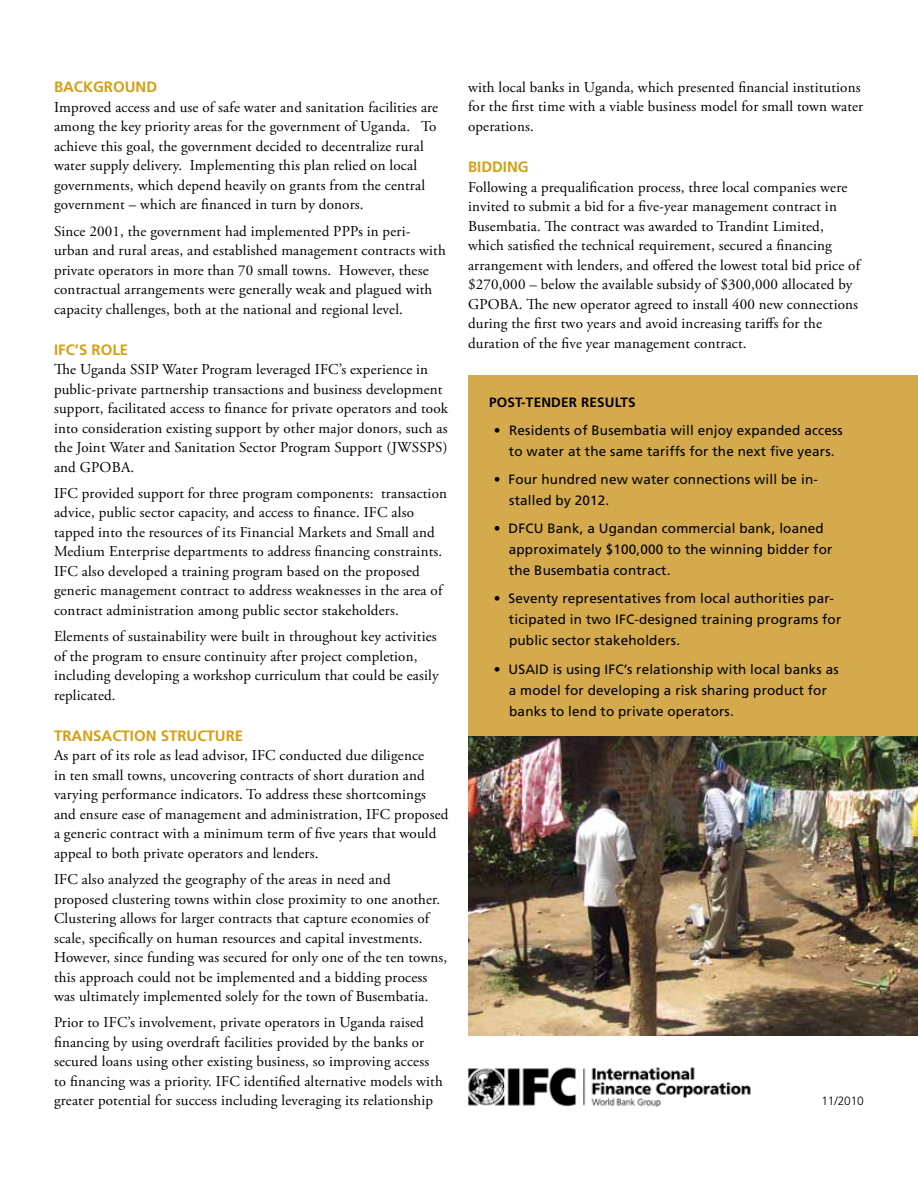
<style>
.page{position:relative;width:918px;height:1188px;background:#fff}
.page>*{position:absolute;margin:0;border:0;box-sizing:border-box;transform-origin:0 0}
.t1{font:15px/19.5px "Adobe Garamond Pro";letter-spacing:.01em;color:#000}
.t2{font:700 15px "Frutiger LT Std";color:#d59f10}
.t3{font:13.5px/21px "Frutiger LT Std";letter-spacing:.015em;color:#000}
.t4{font:700 13.5px "Frutiger LT Std";letter-spacing:.015em;color:#000}
.t5{font:300 12px "Frutiger LT Std";letter-spacing:-.01em;color:#000}
</style>
<div class="page">
<div style="left:468px;top:375px;width:450px;height:363px;background:#d4aa4d"></div>
<img style="left:467px;top:1067px;width:284px;height:40px">
<img style="left:468px;top:737px;width:450px;height:299px">
<p class="t2" style="left:54px;top:78px;width:105px">BACKGROUND</p>
<p class="t1" style="left:54px;top:98px;width:386px">Improved access and use of safe water and sanitation facilities are among the key priority areas for the government of Uganda. To achieve this goal, the government decided to decentralize rural water supply delivery. Implementing this plan relied on local governments, which depend heavily on grants from the central government – which are financed in turn by donors.</p>
<p class="t1" style="left:54px;top:222px;width:393px">Since 2001, the government had implemented PPPs in peri&shy;urban and rural areas, and established management contracts with private operators in more than 70 small towns. However, these contractual arrangements were generally weak and plagued with capacity challenges, both at the national and regional level.</p>
<p class="t2" style="left:54px;top:341px;width:76px">IFC’S ROLE</p>
<p class="t1" style="left:54px;top:360px;width:396px">The Uganda SSIP Water Program leveraged IFC’s experience in public-private partnership transactions and business development support, facilitated access to finance for private operators and took into consideration existing support by other major donors, such as the Joint Water and Sanitation Sector Program Support (JWSSPS) and GPOBA.</p>
<p class="t1" style="left:54px;top:484px;width:395px">IFC provided support for three program components: transaction advice, public sector capacity, and access to finance. IFC also tapped into the resources of its Financial Markets and Small and Medium Enterprise departments to address financing constraints.<br>IFC also developed a training program based on the proposed generic management contract to address weaknesses in the area of contract administration among public sector stakeholders.</p>
<p class="t1" style="left:54px;top:627px;width:386px">Elements of sustainability were built in throughout key activities of the program to ensure continuity after project completion, including developing a workshop curriculum that could be easily replicated.</p>
<p class="t2" style="left:54px;top:727px;width:191px">TRANSACTI ON STRUCTURE</p>
<p class="t1" style="left:54px;top:747px;width:396px">As part of its role as lead advisor, IFC conducted due diligence<br>in ten small towns, uncovering contracts of short duration and varying performance indicators. To address these shortcomings and ensure ease of management and administration, IFC proposed a generic contract with a minimum term of five years that would appeal to both private operators and lenders.</p>
<p class="t1" style="left:54px;top:870px;width:395px">IFC also analyzed the geography of the areas in need and proposed clustering towns within close proximity to one another.<br>Clustering allows for larger contracts that capture economies of scale, specifically on human resources and capital investments.<br>However, since funding was secured for only one of the ten towns, this approach could not be implemented and a bidding process was ultimately implemented solely for the town of Busembatia.</p>
<p class="t1" style="left:54px;top:1014px;width:390px">Prior to IFC’s involvement, private operators in Uganda raised financing by using overdraft facilities provided by the banks or secured loans using other existing business, so improving access to financing was a priority. IFC identified alternative models with greater potential for success including leveraging its relationship</p>
<p class="t1" style="left:468px;top:78px;width:397px">with local banks in Uganda, which presented financial institutions for the first time with a viable business model for small town water operations.</p>
<p class="t2" style="left:468px;top:158px;width:62px">BIDDING</p>
<p class="t1" style="left:468px;top:178px;width:394px">Following a prequalification process, three local companies were invited to submit a bid for a five-year management contract in Busembatia. The contract was awarded to Trandint Limited, which satisfied the technical requirement, secured a financing arrangement with lenders, and offered the lowest total bid price of $270,000 – below the available subsidy of $300,000 allocated by GPOBA. The new operator agreed to install 400 new connections during the first two years and avoid increasing tariffs for the duration of the five year management contract.</p>
<p class="t4" style="left:489px;top:394px;width:148px">POST-TENDER RESULTS</p>
<p class="t3" style="left:494px;top:419px;width:351px;text-align:center">• Residents of Busembatia will enjoy expanded access to water at the same tariffs for the next five years.</p>
<p class="t3" style="left:509px;top:469px;width:310px;text-indent:-15px">• Four hundred new water connections will be in&shy;stalled by 2012.</p>
<p class="t3" style="left:509px;top:518px;width:325px;text-indent:-15px">• DFCU Bank, a Ugandan commercial bank, loaned approximately $100,000 to the winning bidder for the Busembatia contract.</p>
<p class="t3" style="left:509px;top:588px;width:334px;text-indent:-15px">• Seventy representatives from local authorities par&shy;ticipated in two IFC-designed training programs for public sector stakeholders.</p>
<p class="t3" style="left:509px;top:659px;width:331px;text-indent:-15px">• USAID is using IFC’s relationship with local banks as a model for developing a risk sharing product for banks to lend to private operators.</p>
<p class="t5" style="left:821px;top:1094px;width:44px">11/2010</p>
</div>
